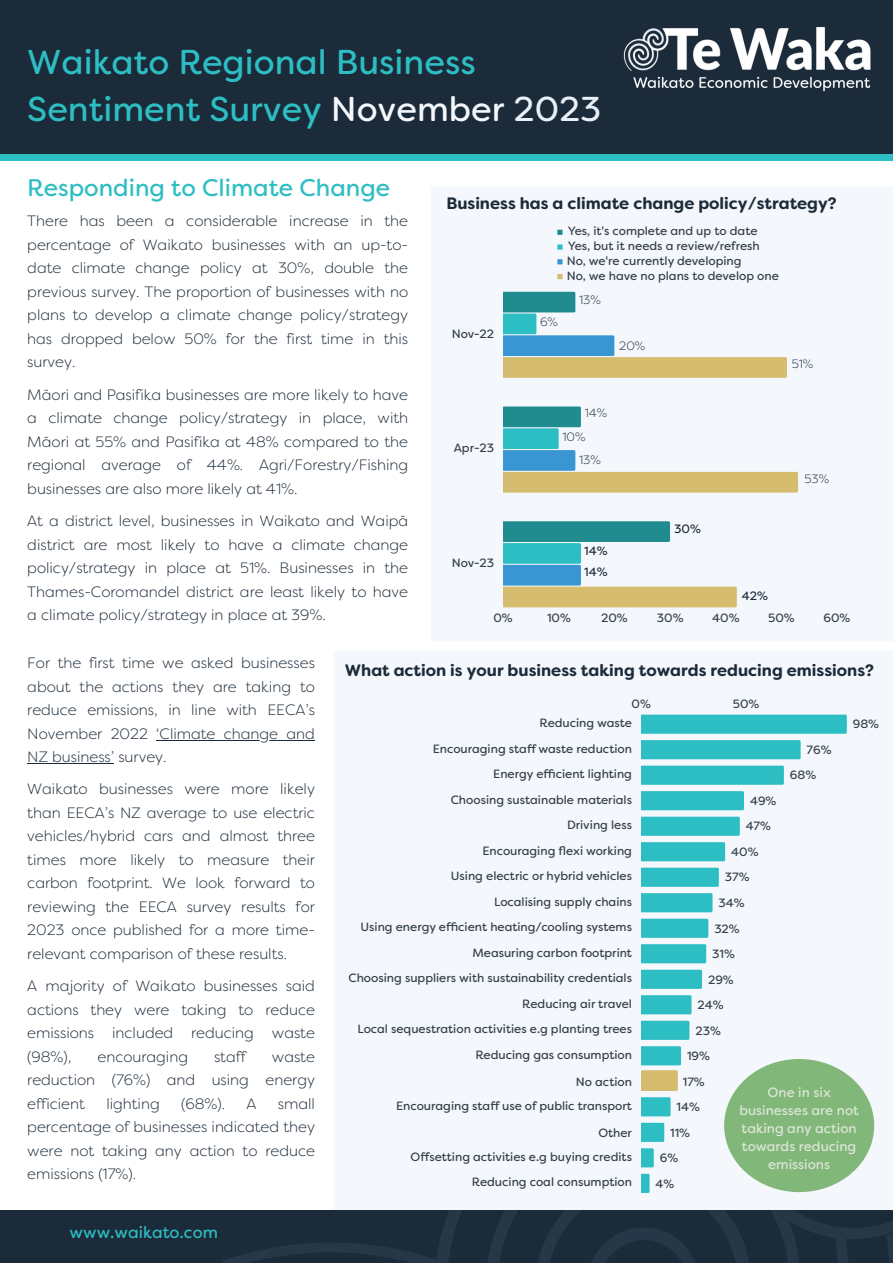
<style>
.page{position:relative;width:893px;height:1264px;background:#fff}
.page>*{position:absolute;margin:0;border:0;box-sizing:border-box;transform-origin:0 0}
.t1{font:34.5px/47.2px "Filson Soft";color:#2cbec3}
.t2{font:24px "Filson Soft";color:#2cbec3}
.t3{font:700 16.5px "Filson Soft";color:#1c2b39}
.t4{font:16.5px "Filson Soft";color:#2cbec3}
.t5{font:300 15px/23.5px "Filson Soft";color:#1c2b39;text-align:justify}
.t6{font:13.5px/18px "Filson Soft";color:#dee7d9;text-align:center}
.t7{font:12px "Filson Soft";color:#333f48}
.t8{font:300 12px "Filson Soft";color:#1c2b39}
.t9{font:12px "Filson Soft";color:#1c2b39}
.s1{color:#f4f7fc}
.s2{color:#e9eff8}
</style>
<div class="page">
<div style="left:334px;top:651px;width:558px;height:567px;background:#f4f7fc"></div>
<div style="left:430px;top:187px;width:462px;height:454px;background:#f4f7fc"></div>
<svg style="left:557px;top:230px;width:5px;height:5px"></svg>
<svg style="left:557px;top:244px;width:5px;height:6px"></svg>
<svg style="left:557px;top:259px;width:5px;height:5px"></svg>
<svg style="left:557px;top:274px;width:5px;height:5px"></svg>
<svg style="left:503px;top:292px;width:283px;height:86px"></svg>
<svg style="left:503px;top:406px;width:295px;height:86px"></svg>
<svg style="left:503px;top:521px;width:233px;height:86px"></svg>
<div style="left:641px;top:765px;width:142px;height:19px;background:#2cbec3"></div>
<div style="left:641px;top:740px;width:159px;height:19px;background:#2cbec3"></div>
<div style="left:641px;top:842px;width:84px;height:19px;background:#2cbec3"></div>
<svg style="left:641px;top:1173px;width:8px;height:19px"></svg>
<svg style="left:641px;top:995px;width:50px;height:19px"></svg>
<svg style="left:641px;top:918px;width:67px;height:19px"></svg>
<div style="left:641px;top:791px;width:103px;height:19px;background:#2cbec3"></div>
<svg style="left:641px;top:893px;width:71px;height:19px"></svg>
<div style="left:641px;top:816px;width:98px;height:19px;background:#2cbec3"></div>
<svg style="left:641px;top:1097px;width:29px;height:19px"></svg>
<svg style="left:641px;top:969px;width:61px;height:19px"></svg>
<svg style="left:641px;top:867px;width:77px;height:19px"></svg>
<svg style="left:641px;top:944px;width:65px;height:19px"></svg>
<svg style="left:641px;top:1020px;width:48px;height:19px"></svg>
<svg style="left:641px;top:1148px;width:12px;height:19px"></svg>
<div style="left:641px;top:714px;width:205px;height:19px;background:#2cbec3"></div>
<svg style="left:641px;top:1122px;width:23px;height:19px"></svg>
<div style="left:0;top:1210px;width:892px;height:52px;background:#1c2b39"></div>
<svg style="left:224px;top:1210px;width:668px;height:52px"></svg>
<div style="left:0;top:0;width:892px;height:155px;background:#1c2b39"></div>
<img style="left:623px;top:27px;width:246px;height:65px">
<div style="left:0;top:154px;width:892px;height:7px;background:#2cbec3"></div>
<div style="left:724px;top:1058px;width:150px;height:134px;background:#82b77a;border-radius:50%"></div>
<hr style="left:156px;top:739px;width:159px;height:1px;background:#1c2b39">
<hr style="left:27px;top:763px;width:87px;height:1px;background:#1c2b39">
<div style="left:641px;top:1070px;width:36px;height:21px;background:#d6bc6e"></div>
<svg style="left:641px;top:1046px;width:40px;height:44px"></svg>
<p class="t1" style="left:27px;top:41px;width:575px">Waikato Regional Business<br>Sentiment Survey <span class="s1">November</span> <span class="s2">2023</span></p>
<p class="t2" style="left:27px;top:179px;width:364px">Responding to Climate Change</p>
<p class="t5" style="left:27px;top:211px;width:382px">There has been a considerable increase in the percentage of Waikato businesses with an up-to&shy;date climate change policy at 30%, double the previous survey. The proportion of businesses with no plans to develop a climate change policy/strategy has dropped below 50% for the first time in this survey.</p>
<p class="t5" style="left:27px;top:384px;width:382px">Māori and Pasifika businesses are more likely to have a climate change policy/strategy in place, with Māori at 55% and Pasifika at 48% compared to the regional average of 44%. Agri/Forestry/Fishing businesses are also more likely at 41%.</p>
<p class="t5" style="left:27px;top:510px;width:382px">At a district level, businesses in Waikato and Waipā district are most likely to have a climate change policy/strategy in place at 51%. Businesses in the Thames-Coromandel district are least likely to have a climate policy/strategy in place at 39%.</p>
<p class="t3" style="left:446px;top:197px;width:392px">Business has a climate change policy/strategy?</p>
<p class="t7" style="left:567px;top:227px;width:191px">Yes, it's complete and up to date</p>
<p class="t7" style="left:567px;top:241px;width:193px">Yes, but it needs a review/refresh</p>
<p class="t7" style="left:567px;top:256px;width:176px">No, we're currently developing</p>
<p class="t7" style="left:567px;top:271px;width:213px">No, we have no plans to develop one</p>
<p class="t7" style="left:452px;top:329px;width:44px">Nov-22</p>
<p class="t7" style="left:453px;top:443px;width:42px">Apr-23</p>
<p class="t7" style="left:452px;top:558px;width:44px">Nov-23</p>
<p class="t8" style="left:540px;top:317px;width:19px">6%</p>
<p class="t8" style="left:579px;top:295px;width:23px">13%</p>
<p class="t8" style="left:619px;top:341px;width:28px">20%</p>
<p class="t8" style="left:584px;top:408px;width:24px">14%</p>
<p class="t8" style="left:562px;top:433px;width:25px">10%</p>
<p class="t8" style="left:579px;top:455px;width:23px">13%</p>
<p class="t9" style="left:584px;top:546px;width:25px">14%</p>
<p class="t9" style="left:584px;top:567px;width:25px">14%</p>
<p class="t9" style="left:674px;top:524px;width:28px">30%</p>
<p class="t8" style="left:791px;top:360px;width:23px">51%</p>
<p class="t8" style="left:804px;top:474px;width:26px">53%</p>
<p class="t9" style="left:741px;top:591px;width:28px">42%</p>
<p class="t7" style="left:493px;top:613px;width:21px">0%</p>
<p class="t7" style="left:547px;top:613px;width:25px">10%</p>
<p class="t7" style="left:601px;top:613px;width:28px">20%</p>
<p class="t7" style="left:657px;top:613px;width:28px">30%</p>
<p class="t7" style="left:712px;top:613px;width:29px">40%</p>
<p class="t7" style="left:768px;top:613px;width:28px">50%</p>
<p class="t7" style="left:823px;top:613px;width:28px">60%</p>
<p class="t5" style="left:27px;top:652px;width:289px">For the first time we asked businesses about the actions they are taking to reduce emissions, in line with EECA’s November 2022 ‘Climate change and NZ business’ survey.</p>
<p class="t5" style="left:27px;top:779px;width:289px">Waikato businesses were more likely than EECA’s NZ average to use electric vehicles/hybrid cars and almost three times more likely to measure their carbon footprint. We look forward to reviewing the EECA survey results for 2023 once published for a more time&shy;relevant comparison of these results.</p>
<p class="t5" style="left:27px;top:975px;width:289px">A majority of Waikato businesses said actions they were taking to reduce emissions included reducing waste (98%),</p>
<p class="t5" style="left:97px;top:1046px;width:92px">encouraging</p>
<p class="t5" style="left:214px;top:1046px;width:33px">staff</p>
<p class="t5" style="left:27px;top:1046px;width:289px;text-indent:244px">waste reduction (76%) and using energy efficient</p>
<p class="t5" style="left:106px;top:1093px;width:55px">lighting</p>
<p class="t5" style="left:181px;top:1093px;width:45px">(68%).</p>
<p class="t5" style="left:246px;top:1093px;width:11px">A</p>
<p class="t5" style="left:27px;top:1093px;width:289px;text-indent:250px">small percentage of businesses indicated they were not taking any action to reduce emissions (17%).</p>
<p class="t4" style="left:70px;top:1225px;width:150px">www.waikato.com</p>
<p class="t3" style="left:345px;top:664px;width:530px">What action is your business taking towards reducing emissions?</p>
<p class="t7" style="left:631px;top:699px;width:21px">0%</p>
<p class="t7" style="left:732px;top:699px;width:28px">50%</p>
<p class="t7" style="left:539px;top:718px;width:94px">Reducing waste</p>
<p class="t7" style="left:852px;top:719px;width:28px">98%</p>
<p class="t7" style="left:432px;top:744px;width:201px">Encouraging staff waste reduction</p>
<p class="t7" style="left:806px;top:745px;width:26px">76%</p>
<p class="t7" style="left:493px;top:769px;width:140px">Energy efficient lighting</p>
<p class="t7" style="left:789px;top:770px;width:28px">68%</p>
<p class="t7" style="left:450px;top:795px;width:183px">Choosing sustainable materials</p>
<p class="t7" style="left:750px;top:796px;width:28px">49%</p>
<p class="t7" style="left:567px;top:820px;width:66px">Driving less</p>
<p class="t7" style="left:745px;top:821px;width:27px">47%</p>
<p class="t7" style="left:482px;top:846px;width:151px">Encouraging flexi working</p>
<p class="t7" style="left:731px;top:847px;width:29px">40%</p>
<p class="t7" style="left:451px;top:871px;width:182px">Using electric or hybrid vehicles</p>
<p class="t7" style="left:724px;top:872px;width:26px">37%</p>
<p class="t7" style="left:494px;top:897px;width:139px">Localising supply chains</p>
<p class="t7" style="left:718px;top:898px;width:28px">34%</p>
<p class="t7" style="left:360px;top:922px;width:273px">Using energy efficient heating/cooling systems</p>
<p class="t7" style="left:714px;top:923px;width:27px">32%</p>
<p class="t7" style="left:472px;top:948px;width:161px">Measuring carbon footprint</p>
<p class="t7" style="left:712px;top:949px;width:24px">31%</p>
<p class="t7" style="left:348px;top:973px;width:285px">Choosing suppliers with sustainability credentials</p>
<p class="t7" style="left:708px;top:974px;width:27px">29%</p>
<p class="t7" style="left:522px;top:999px;width:111px">Reducing air travel</p>
<p class="t7" style="left:697px;top:1000px;width:28px">24%</p>
<p class="t7" style="left:357px;top:1024px;width:276px">Local sequestration activities e.g planting trees</p>
<p class="t7" style="left:695px;top:1025px;width:27px">23%</p>
<p class="t7" style="left:475px;top:1050px;width:158px">Reducing gas consumption</p>
<p class="t7" style="left:687px;top:1051px;width:24px">19%</p>
<p class="t7" style="left:576px;top:1076px;width:58px">No action</p>
<p class="t7" style="left:682px;top:1076px;width:23px">17%</p>
<p class="t7" style="left:396px;top:1101px;width:237px">Encouraging staff use of public transport</p>
<p class="t7" style="left:676px;top:1102px;width:25px">14%</p>
<p class="t7" style="left:598px;top:1127px;width:35px">Other</p>
<p class="t7" style="left:670px;top:1127px;width:21px">11%</p>
<p class="t7" style="left:410px;top:1152px;width:223px">Offsetting activities e.g buying credits</p>
<p class="t7" style="left:659px;top:1153px;width:20px">6%</p>
<p class="t7" style="left:472px;top:1177px;width:162px">Reducing coal consumption</p>
<p class="t7" style="left:655px;top:1178px;width:20px">4%</p>
<p class="t6" style="left:739px;top:1084px;width:121px">One in six businesses are not taking any action towards reducing emissions</p>
</div>
